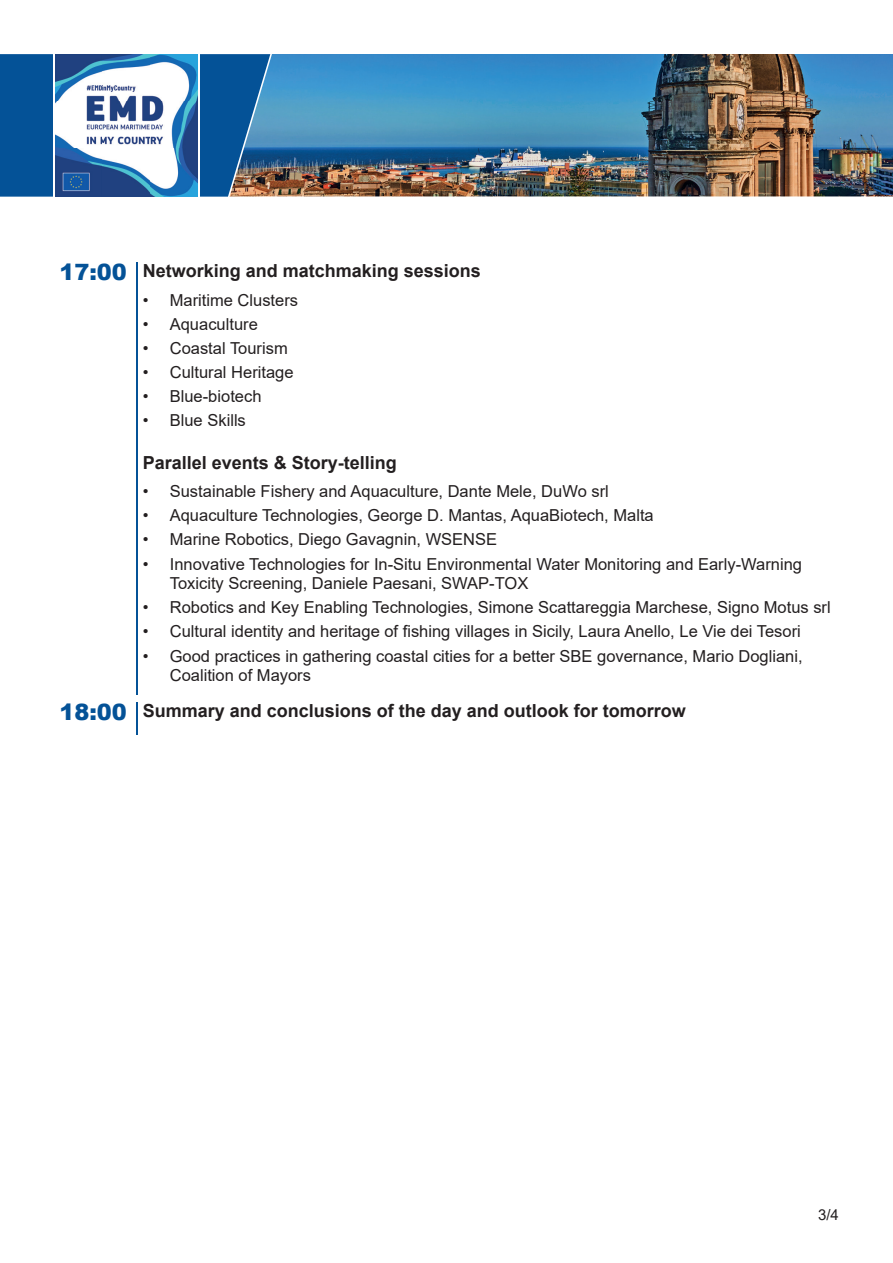
<style>
.page{position:relative;width:893px;height:1263px;background:#fff}
.page>*{position:absolute;margin:0;border:0;box-sizing:border-box;transform-origin:0 0}
.t1{font:700 18px "Arial";color:#231f20}
.t2{font:16.5px/19.8px "Arial";color:#231f20}
.t3{font:15px "Arial";color:#231f20}
.s1{font-weight:900;font-size:22.5px;color:#045297}
</style>
<div class="page">
<img style="left:272px;top:54px;width:621px;height:142px">
<svg style="left:0;top:54px;width:272px;height:143px;background:#175b97"></svg>
<div style="left:53px;top:48px;width:146px;height:153px;background:#fff"></div>
<img style="left:55px;top:54px;width:143px;height:142px">
<hr style="left:136px;top:261px;width:2px;height:434px;background:#045297">
<hr style="left:136px;top:701px;width:2px;height:35px;background:#045297">
<p class="t1" style="left:59px;top:258px;width:423px"><span class="s1">17:00</span> Networking and matchmaking sessions</p>
<p class="t2" style="left:143px;top:290px;width:157px">• Maritime Clusters</p>
<p class="t2" style="left:143px;top:314px;width:117px">• Aquaculture</p>
<p class="t2" style="left:143px;top:338px;width:146px">• Coastal Tourism</p>
<p class="t2" style="left:143px;top:362px;width:152px">• Cultural Heritage</p>
<p class="t2" style="left:143px;top:386px;width:120px">• Blue-biotech</p>
<p class="t2" style="left:143px;top:410px;width:105px">• Blue Skills</p>
<p class="t1" style="left:143px;top:450px;width:256px">Parallel events &amp; Story-telling</p>
<p class="t2" style="left:143px;top:481px;width:467px">• Sustainable Fishery and Aquaculture, Dante Mele, DuWo srl</p>
<p class="t2" style="left:143px;top:506px;width:512px">• Aquaculture Technologies, George D. Mantas, AquaBiotech, Malta</p>
<p class="t2" style="left:143px;top:530px;width:356px">• Marine Robotics, Diego Gavagnin, WSENSE</p>
<p class="t2" style="left:170px;top:554px;width:634px;text-indent:-27px">• Innovative Technologies for In-Situ Environmental Water Monitoring and Early-Warning<br>Toxicity Screening, Daniele Paesani, SWAP-TOX</p>
<p class="t2" style="left:143px;top:598px;width:689px">• Robotics and Key Enabling Technologies, Simone Scattareggia Marchese, Signo Motus srl</p>
<p class="t2" style="left:143px;top:622px;width:660px">• Cultural identity and heritage of fishing villages in Sicily, Laura Anello, Le Vie dei Tesori</p>
<p class="t2" style="left:170px;top:646px;width:634px;text-indent:-27px">• Good practices in gathering coastal cities for a better SBE governance, Mario Dogliani,<br>Coalition of Mayors</p>
<p class="t1" style="left:59px;top:698px;width:628px"><span class="s1">18:00</span> Summary and conclusions of the day and outlook for tomorrow</p>
<p class="t3" style="left:818px;top:1204px;width:22px">3/4</p>
</div>
